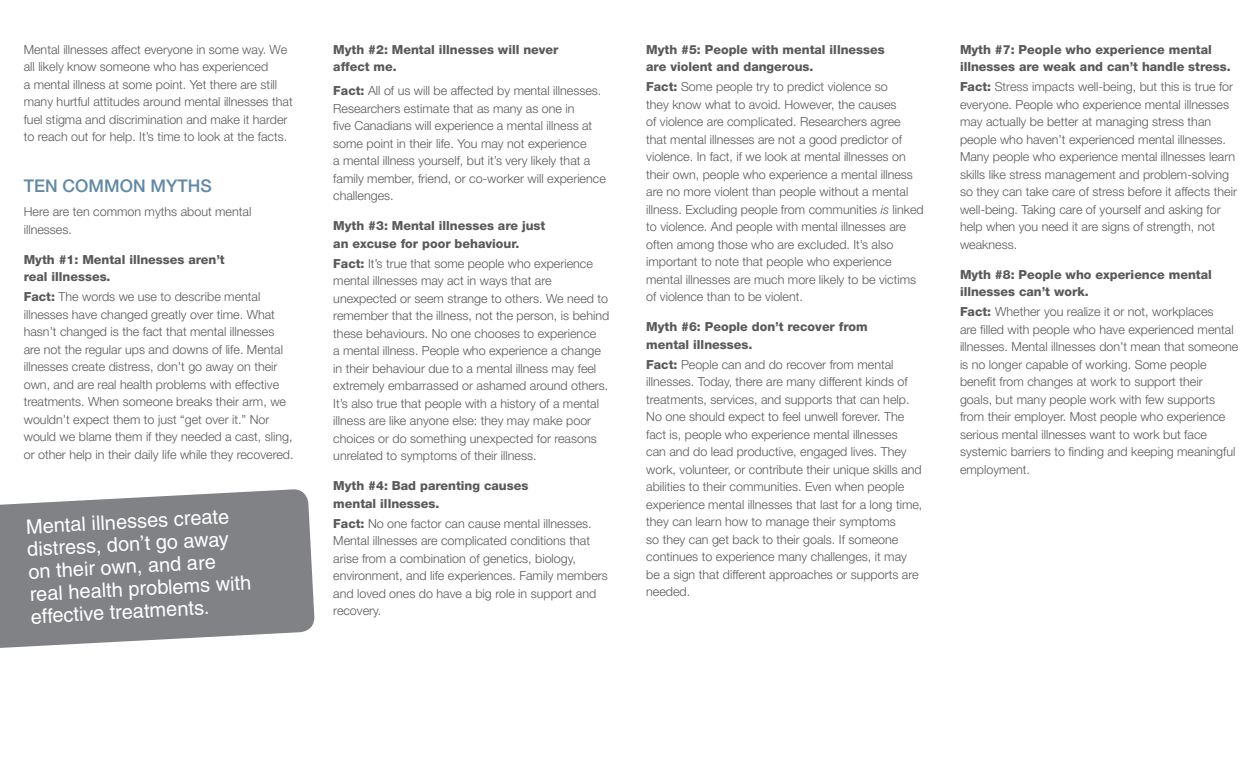
<style>
.page{position:relative;width:1260px;height:765px;background:#fff}
.page>*{position:absolute;margin:0;border:0;box-sizing:border-box;transform-origin:0 0}
.t1{font:20px/22.5px "Helvetica";color:#fff}
.t2{font:500 17.5px "Helvetica Neue LT Std";color:#6189a5}
.t3{font:300 12.5px/17.5px "Helvetica Neue LT Std";color:#58595b}
.t4{font:800 12.5px/17.5px "Helvetica Neue LT Std";color:#58595b}
.s1{font-weight:800}
.s2{font-style:italic}
</style>
<div class="page">
<svg style="left:0;top:489px;width:315px;height:159px;background:#8d8f92"></svg>
<p class="t3" style="left:24px;top:40px;width:270px">Mental illnesses affect everyone in some way. We all likely know someone who has experienced<br>a mental illness at some point. Yet there are still many hurtful attitudes around mental illnesses that fuel stigma and discrimination and make it harder to reach out for help. It’s time to look at the facts.</p>
<h2 class="t2" style="left:24px;top:176px;width:190px">TEN COMMON MYTHS</h2>
<p class="t3" style="left:24px;top:203px;width:229px">Here are ten common myths about mental illnesses.</p>
<p class="t4" style="left:24px;top:250px;width:202px">Myth #1: Mental illnesses aren’t real illnesses.</p>
<p class="t3" style="left:24px;top:288px;width:271px"><span class="s1">Fact:</span> The words we use to describe mental illnesses have changed greatly over time. What hasn’t changed is the fact that mental illnesses are not the regular ups and downs of life. Mental illnesses create distress, don’t go away on their own, and are real health problems with effective treatments. When someone breaks their arm, we wouldn’t expect them to just “get over it.” Nor would we blame them if they needed a cast, sling, or other help in their daily life while they recovered.</p>
<h1 class="t1" style="left:26px;top:515px;width:223px;rotate:-3deg">Mental illnesses create distress, don’t go away on their own, and are real health problems with effective treatments.</h1>
<p class="t4" style="left:333px;top:41px;width:227px">Myth #2: Mental illnesses will never affect me.</p>
<p class="t3" style="left:333px;top:82px;width:274px"><span class="s1">Fact:</span> All of us will be affected by mental illnesses.<br>Researchers estimate that as many as one in<br>five Canadians will experience a mental illness at some point in their life. You may not experience<br>a mental illness yourself, but it’s very likely that a family member, friend, or co-worker will experience challenges.</p>
<p class="t4" style="left:333px;top:217px;width:214px">Myth #3: Mental illnesses are just an excuse for poor behaviour.</p>
<p class="t3" style="left:333px;top:254px;width:277px"><span class="s1">Fact:</span> It’s true that some people who experience mental illnesses may act in ways that are unexpected or seem strange to others. We need to remember that the illness, not the person, is behind these behaviours. No one chooses to experience<br>a mental illness. People who experience a change in their behaviour due to a mental illness may feel extremely embarrassed or ashamed around others.<br>It’s also true that people with a history of a mental illness are like anyone else: they may make poor choices or do something unexpected for reasons unrelated to symptoms of their illness.</p>
<p class="t4" style="left:333px;top:477px;width:196px">Myth #4: Bad parenting causes mental illnesses.</p>
<p class="t3" style="left:333px;top:514px;width:276px"><span class="s1">Fact:</span> No one factor can cause mental illnesses.<br>Mental illnesses are complicated conditions that arise from a combination of genetics, biology, environment, and life experiences. Family members and loved ones do have a big role in support and recovery.</p>
<p class="t4" style="left:646px;top:41px;width:240px">Myth #5: People with mental illnesses are violent and dangerous.</p>
<p class="t3" style="left:646px;top:78px;width:279px"><span class="s1">Fact:</span> Some people try to predict violence so<br>they know what to avoid. However, the causes<br>of violence are complicated. Researchers agree that mental illnesses are not a good predictor of violence. In fact, if we look at mental illnesses on their own, people who experience a mental illness are no more violent than people without a mental illness. Excluding people from communities <span class="s2">is</span> linked to violence. And people with mental illnesses are often among those who are excluded. It’s also important to note that people who experience mental illnesses are much more likely to be victims of violence than to be violent.</p>
<p class="t4" style="left:646px;top:318px;width:223px">Myth #6: People don’t recover from mental illnesses.</p>
<p class="t3" style="left:646px;top:355px;width:278px"><span class="s1">Fact:</span> People can and do recover from mental illnesses. Today, there are many different kinds of treatments, services, and supports that can help.<br>No one should expect to feel unwell forever. The fact is, people who experience mental illnesses<br>can and do lead productive, engaged lives. They work, volunteer, or contribute their unique skills and abilities to their communities. Even when people experience mental illnesses that last for a long time, they can learn how to manage their symptoms<br>so they can get back to their goals. If someone continues to experience many challenges, it may be a sign that different approaches or supports are needed.</p>
<p class="t4" style="left:960px;top:41px;width:272px">Myth #7: People who experience mental illnesses are weak and can’t handle stress.</p>
<p class="t3" style="left:960px;top:78px;width:278px"><span class="s1">Fact:</span> Stress impacts well-being, but this is true for everyone. People who experience mental illnesses may actually be better at managing stress than people who haven’t experienced mental illnesses.<br>Many people who experience mental illnesses learn skills like stress management and problem-solving so they can take care of stress before it affects their well-being. Taking care of yourself and asking for help when you need it are signs of strength, not weakness.</p>
<p class="t4" style="left:960px;top:266px;width:253px">Myth #8: People who experience mental illnesses can’t work.</p>
<p class="t3" style="left:960px;top:303px;width:280px"><span class="s1">Fact:</span> Whether you realize it or not, workplaces<br>are filled with people who have experienced mental illnesses. Mental illnesses don’t mean that someone is no longer capable of working. Some people benefit from changes at work to support their<br>goals, but many people work with few supports from their employer. Most people who experience serious mental illnesses want to work but face systemic barriers to finding and keeping meaningful employment.</p>
</div>
